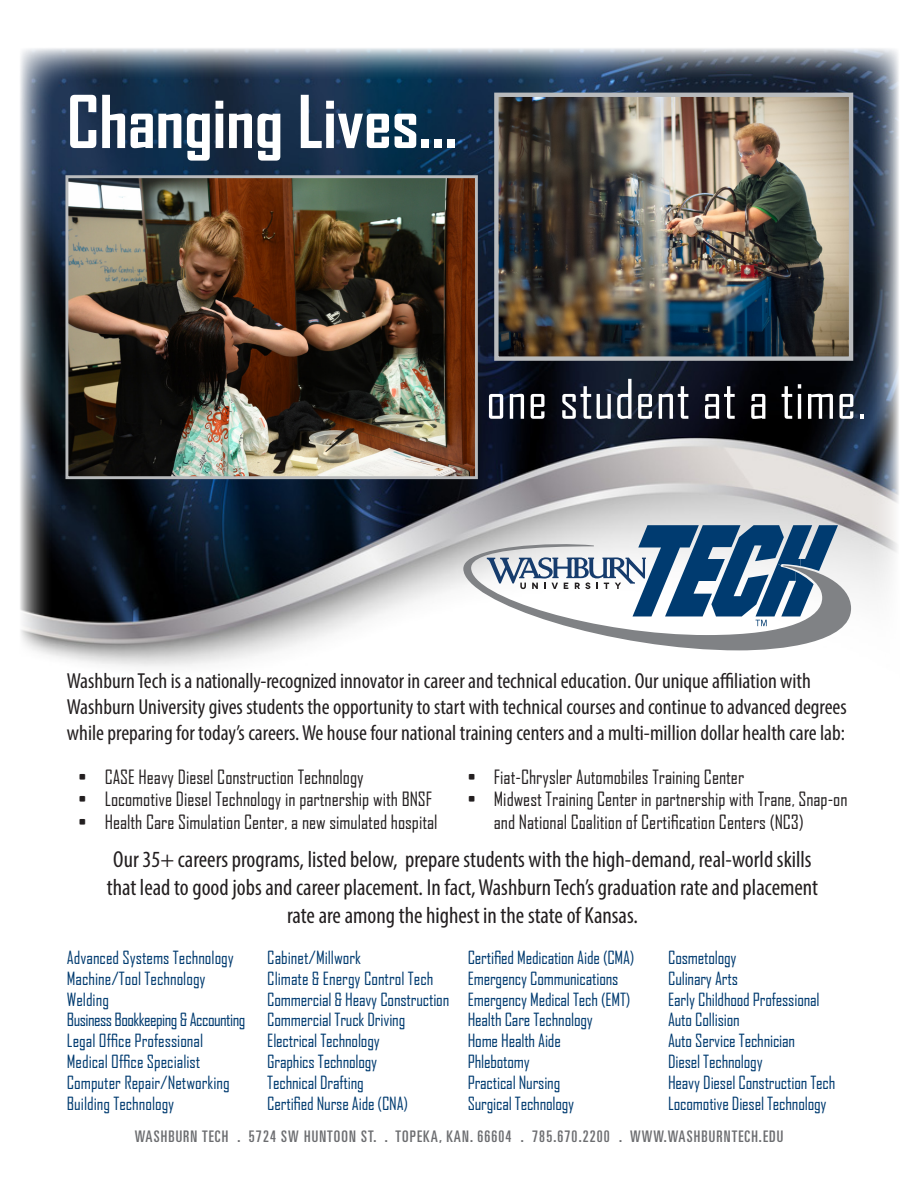
<style>
.page{position:relative;width:918px;height:1188px;background:#fff}
.page>*{position:absolute;margin:0;border:0;box-sizing:border-box;transform-origin:0 0}
.t1{font:700 69.75px "Agency FB";color:#fff}
.t2{font:52.35px "Agency FB";letter-spacing:.02em;color:#fff}
.t3{font:condensed 23.25px/27.9px "Myriad Pro";color:#231f20;text-align:center}
.t4{font:condensed 21.75px/26.1px "Myriad Pro";color:#231f20}
.t5{font:18.9px/22.6px "Agency FB";color:#231f20}
.t6{font:17.4px/20.9px "Agency FB";letter-spacing:-.01em;color:#003b70}
.t7{font:ultra-condensed 15.9px "Univers LT Std";letter-spacing:.07em;color:#6c6d70}
</style>
<div class="page">
<img style="left:20px;top:48px;width:879px;height:619px">
<svg style="left:463px;top:525px;width:388px;height:125px"></svg>
<img style="left:69px;top:179px;width:405px;height:296px">
<div style="left:65px;top:175px;width:413px;height:304px;border:3px solid #b9bbbd"></div>
<img style="left:499px;top:98px;width:349px;height:258px">
<div style="left:494px;top:93px;width:359px;height:268px;border:4px solid #b9bbbd"></div>
<h1 class="t1" style="left:67px;top:79px;width:392px">Changing Lives...</h1>
<h2 class="t2" style="left:486px;top:367px;width:381px">one student at a time.</h2>
<p class="t4" style="left:67px;top:667px;width:781px">Washburn Tech is a nationally-recognized innovator in career and technical education. Our unique affiliation with<br>Washburn University gives students the opportunity to start with technical courses and continue to advanced degrees while preparing for today’s careers. We house four national training centers and a multi-million dollar health care lab:</p>
<p class="t4" style="left:720px;top:667px;width:16px">f</p>
<p class="t5" style="left:79px;top:765px;width:287px">• CASE Heavy Diesel Construction Technology</p>
<p class="t5" style="left:79px;top:788px;width:355px">• Locomotive Diesel Technology in partnership with BNSF</p>
<p class="t5" style="left:79px;top:810px;width:361px">• Health Care Simulation Center, a new simulated hospital</p>
<p class="t5" style="left:468px;top:765px;width:278px">• Fiat-Chrysler Automobiles Training Center</p>
<p class="t5" style="left:494px;top:788px;width:355px;text-indent:-26px">• Midwest Training Center in partnership with Trane, Snap-on and National Coalition of Certification Centers (NC3)</p>
<p class="t3" style="left:107px;top:845px;width:713px">Our 35+ careers programs, listed below, prepare students with the high-demand, real-world skills that lead to good jobs and career placement. In fact, Washburn Tech’s graduation rate and placement rate are among the highest in the state of Kansas.</p>
<p class="t6" style="left:67px;top:946px;width:180px">Advanced Systems Technology<br>Machine/Tool Technology<br>Welding<br>Business Bookkeeping &amp; Accounting<br>Legal Office Professional<br>Medical Office Specialist<br>Computer Repair/Networking<br>Building Technology</p>
<p class="t6" style="left:267px;top:946px;width:183px">Cabinet/Millwork<br>Climate &amp; Energy Control Tech<br>Commercial &amp; Heavy Construction<br>Commercial Truck Driving<br>Electrical Technology<br>Graphics Technology<br>Technical Drafting<br>Certified Nurse Aide (CNA)</p>
<p class="t6" style="left:468px;top:946px;width:168px">Certified Medication Aide (CMA)<br>Emergency Communications<br>Emergency Medical Tech (EMT)<br>Health Care Technology<br>Home Health Aide<br>Phlebotomy<br>Practical Nursing<br>Surgical Technology</p>
<p class="t6" style="left:668px;top:946px;width:169px">Cosmetology<br>Culinary Arts<br>Early Childhood Professional<br>Auto Collision<br>Auto Service Technician<br>Diesel Technology<br>Heavy Diesel Construction Tech<br>Locomotive Diesel Technology</p>
<p class="t7" style="left:135px;top:1127px;width:650px">WASHBURN TECH . 5724 SW HUNTOON ST. . TOPEKA, KAN. 66604 . 785.670.2200 . WWW.WASHBURNTECH.EDU</p>
</div>
